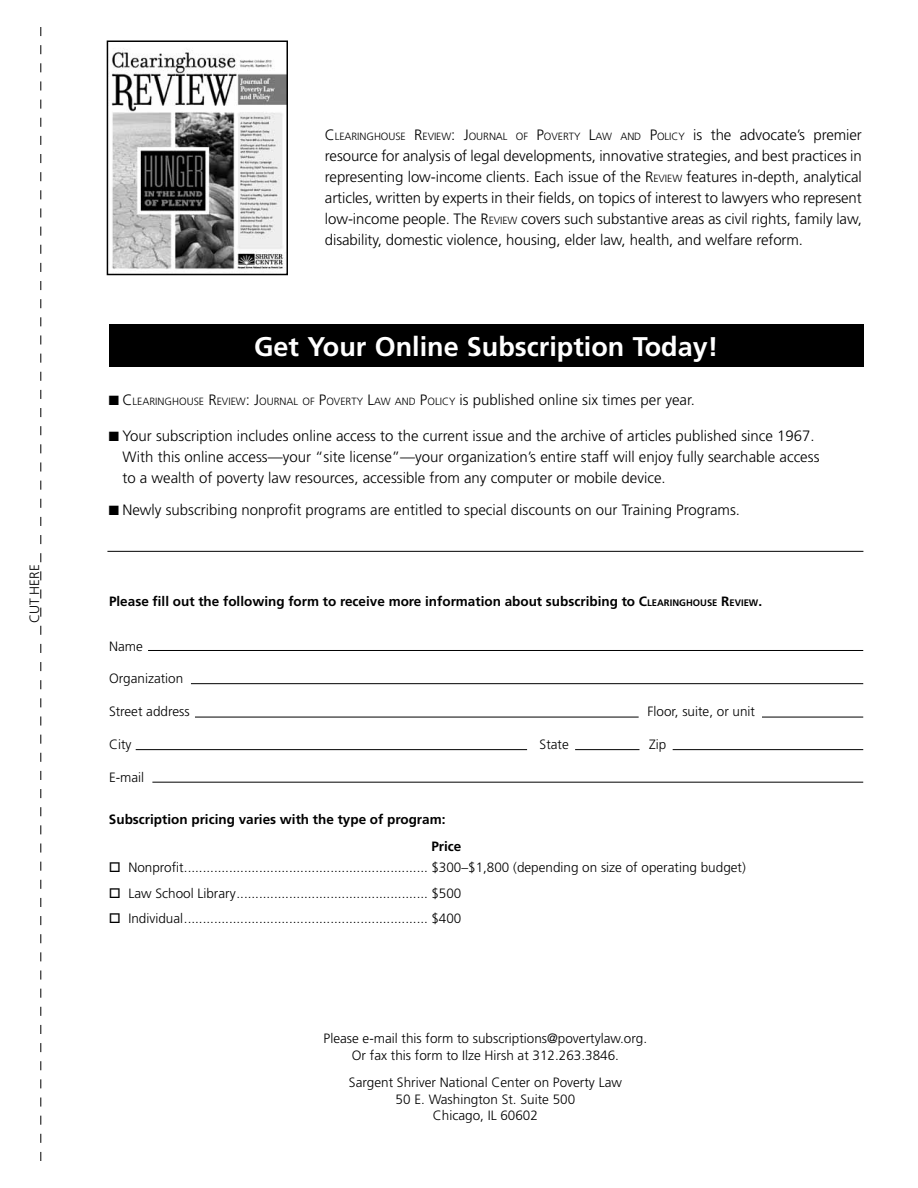
<style>
.page{position:relative;width:918px;height:1188px;background:#fff}
.page>*{position:absolute;margin:0;border:0;box-sizing:border-box;transform-origin:0 0}
.t1{font:700 27px "Frutiger";color:#fff}
.t2{font:300 15px/21px "Frutiger";color:#000;text-align:justify}
.t3{font:300 13.5px/16.5px "Frutiger";color:#000;text-align:center}
.t4{font:700 13.5px/27.3px "Frutiger";color:#000}
.t5{font:300 10.5px "Frutiger";letter-spacing:-.005em;color:#000}
.s1{font-size:15px}
.s2{font-style:inherit}
.s3{font-size:10.5px}
.s4{font-size:9.45px}
</style>
<div class="page">
<hr style="left:148px;top:650px;width:715px;height:1px;background:#000">
<hr style="left:191px;top:683px;width:672px;height:1px;background:#000">
<hr style="left:762px;top:717px;width:101px;height:1px;background:#000">
<hr style="left:673px;top:749px;width:190px;height:1px;background:#000">
<hr style="left:195px;top:717px;width:444px;height:1px;background:#000">
<hr style="left:575px;top:749px;width:64px;height:1px;background:#000">
<hr style="left:136px;top:749px;width:391px;height:1px;background:#000">
<hr style="left:152px;top:782px;width:711px;height:1px;background:#000">
<hr style="left:107px;top:551px;width:756px;height:1px;background:#000">
<div style="left:109px;top:324px;width:754px;height:42px;background:#000"></div>
<img style="left:111px;top:48px;width:174px;height:222px">
<div style="left:107px;top:40px;width:181px;height:235px;border:2px solid #000"></div>
<svg style="left:40px;top:27px;width:1px;height:1134px"></svg>
<p class="t3" style="left:26px;top:623px;width:60px;rotate:-90deg">CUT HERE</p>
<p class="t5" style="left:325px;top:130px;width:538px"><span class="s1">C</span> LEARINGHOUSE <span class="s1">R</span>EVIEW<span class="s1">: J</span>OURNAL OF <span class="s1">P</span>OVERTY <span class="s1">L</span>AW AND <span class="s1">P</span>OLICY <span class="s1">is the advocate’s premier</span></p>
<p class="t2" style="left:325px;top:145px;width:539px">resource for analysis of legal developments, innovative strategies, and best practices in representing low-income clients. Each issue of the <span class="s2">R</span><span class="s3">EVIEW</span> features in-depth, analytical articles, written by experts in their fields, on topics of interest to lawyers who represent low-income people. The <span class="s2">R</span><span class="s3">EVIEW</span> covers such substantive areas as civil rights, family law, disability, domestic violence, housing, elder law, health, and welfare reform.</p>
<p class="t1" style="left:254px;top:330px;width:466px">Get Your Online Subscription Today!</p>
<p class="t5" style="left:109px;top:395px;width:588px">■ <span class="s1">C</span> LEARINGHOUSE <span class="s1">R</span>EVIEW<span class="s1">: J</span>OURNAL OF <span class="s1">P</span>OVERTY <span class="s1">L</span>AW AND <span class="s1">P</span>OLICY <span class="s1">is published online six times per year.</span></p>
<p class="t2" style="left:122px;top:425px;width:699px;text-align:left;text-indent:-14px">■ Your subscription includes online access to the current issue and the archive of articles published since 1967.<br>With this online access—your “site license”—your organization’s entire staff will enjoy fully searchable access to a wealth of poverty law resources, accessible from any computer or mobile device.</p>
<p class="t2" style="left:109px;top:499px;width:633px">■ Newly subscribing nonprofit programs are entitled to special discounts on our Training Programs.</p>
<p class="t4" style="left:109px;top:588px;width:653px">Please fill out the following form to receive more information about subscribing to <span class="s2">C</span><span class="s4">LEARINGHOUSE</span> <span class="s2">R</span><span class="s4">EVIEW</span>.</p>
<p class="t3" style="left:109px;top:638px;width:35px">Name</p>
<p class="t3" style="left:109px;top:670px;width:76px">Organization</p>
<p class="t3" style="left:109px;top:703px;width:82px">Street address</p>
<p class="t3" style="left:648px;top:703px;width:109px">Floor, suite, or unit</p>
<p class="t3" style="left:109px;top:736px;width:24px">City</p>
<p class="t3" style="left:540px;top:736px;width:31px">State</p>
<p class="t3" style="left:649px;top:736px;width:19px">Zip</p>
<p class="t3" style="left:109px;top:769px;width:37px">E-mail</p>
<p class="t4" style="left:431px;top:805px;width:32px;text-indent:-323px">Subscription pricing varies with the type of program:<br>Price</p>
<p class="t3" style="left:109px;top:859px;width:638px">□ Nonprofit................................................................. $300–$1,800 (depending on size of operating budget)</p>
<p class="t3" style="left:109px;top:885px;width:354px">□ Law School Library................................................... $500</p>
<p class="t3" style="left:109px;top:910px;width:354px">□ Individual................................................................. $400</p>
<p class="t3" style="left:324px;top:1030px;width:325px">Please e-mail this form to subscriptions@povertylaw.org.<br>Or fax this form to Ilze Hirsh at 312.263.3846.</p>
<p class="t3" style="left:349px;top:1074px;width:275px">Sargent Shriver National Center on Poverty Law<br>50 E. Washington St. Suite 500<br>Chicago, IL 60602</p>
</div>
